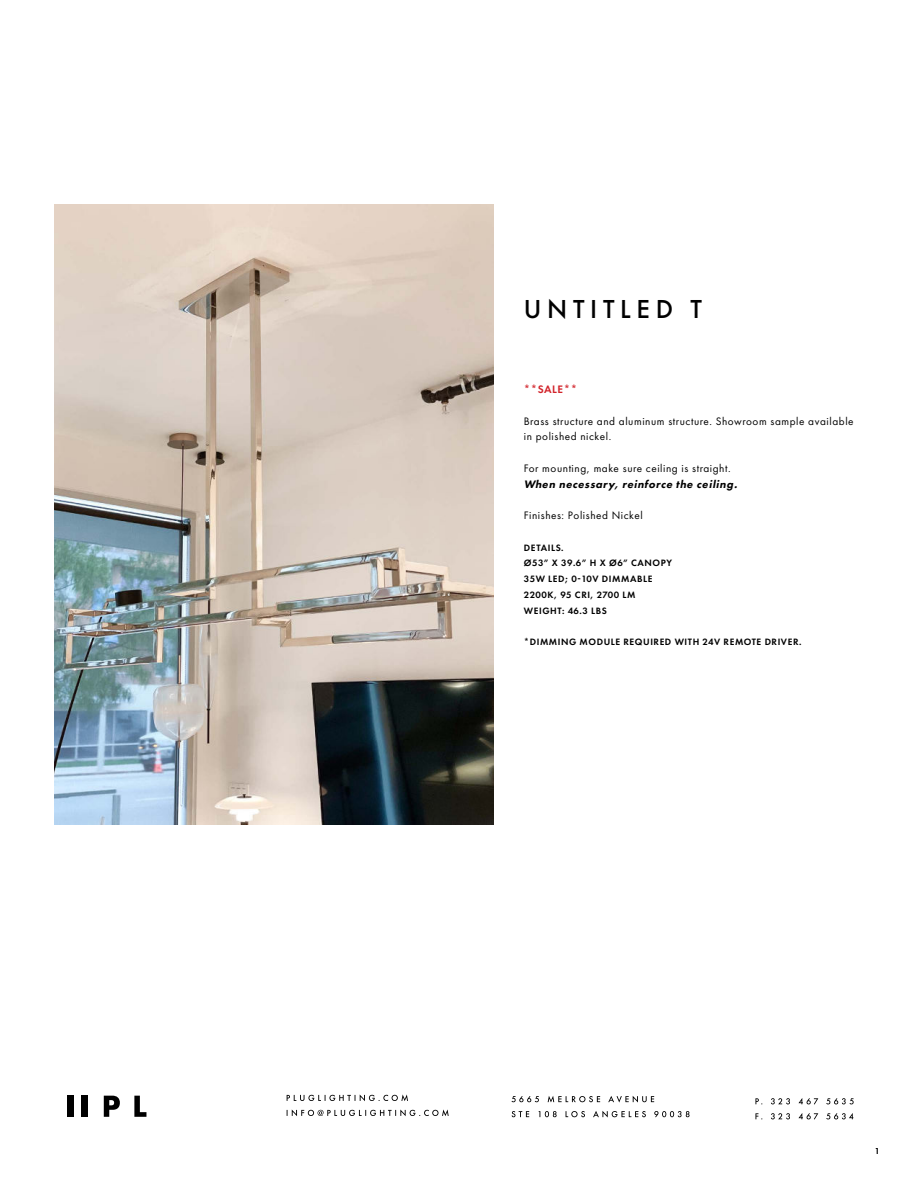
<style>
.page{position:relative;width:918px;height:1188px;background:#fff}
.page>*{position:absolute;margin:0;border:0;box-sizing:border-box;transform-origin:0 0}
.t1{font:500 27px "Futura PT";letter-spacing:.21em;color:#000}
.t2{font:11.25px/15.8px "Futura PT";letter-spacing:.05em;color:#000}
.t3{font:italic 800 11.25px "Futura PT";color:#000}
.t4{font:600 11.25px "Futura PT";color:#d2232a}
.t5{font:600 9.6px/15.8px "Futura PT";letter-spacing:.06em;color:#000}
.t6{font:600 9px "Futura PT";color:#000}
</style>
<div class="page">
<svg style="left:512px;top:1111px;width:178px;height:7px"></svg>
<svg style="left:512px;top:1096px;width:142px;height:7px"></svg>
<svg style="left:755px;top:1113px;width:98px;height:7px"></svg>
<svg style="left:755px;top:1098px;width:99px;height:7px"></svg>
<svg style="left:287px;top:1109px;width:162px;height:7px"></svg>
<svg style="left:287px;top:1094px;width:121px;height:7px"></svg>
<svg style="left:104px;top:1096px;width:42px;height:21px"></svg>
<div style="left:82px;top:1096px;width:6px;height:21px;background:#000"></div>
<div style="left:68px;top:1096px;width:6px;height:21px;background:#000"></div>
<img style="left:54px;top:205px;width:439px;height:620px">
<h1 class="t1" style="left:524px;top:292px;width:180px">UNTITLED T</h1>
<p class="t4" style="left:524px;top:385px;width:55px">**SALE**</p>
<p class="t2" style="left:524px;top:414px;width:331px">Brass structure and aluminum structure. Showroom sample available in polished nickel.</p>
<p class="t2" style="left:524px;top:461px;width:208px">For mounting, make sure ceiling is straight.</p>
<p class="t3" style="left:524px;top:479px;width:217px">When necessary, reinforce the ceiling.</p>
<p class="t2" style="left:524px;top:508px;width:121px">Finishes: Polished Nickel</p>
<p class="t5" style="left:524px;top:540px;width:150px">DETAILS.<br>Ø53” X 39.6” H X Ø6” CANOPY<br>35W LED; 0-10V DIMMABLE<br>2200K, 95 CRI, 2700 LM<br>WEIGHT: 46.3 LBS</p>
<p class="t5" style="left:524px;top:634px;width:279px">*DIMMING MODULE REQUIRED WITH 24V REMOTE DRIVER.</p>
<p class="t6" style="left:875px;top:1148px;width:7px">1</p>
</div>
